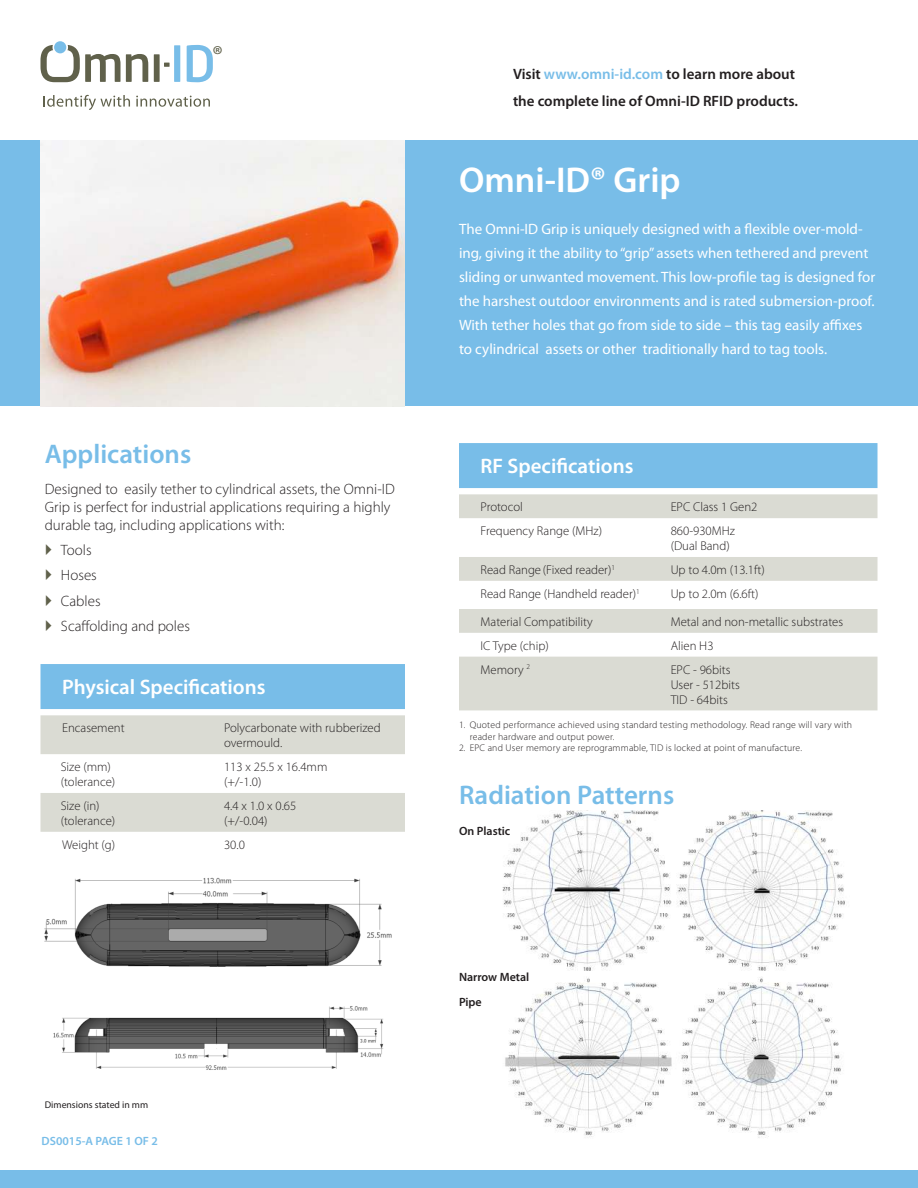
<style>
.page{position:relative;width:918px;height:1188px;background:#fff}
.page>*{position:absolute;margin:0;border:0;box-sizing:border-box;transform-origin:0 0}
.t1{font:600 36px "Myriad Pro";color:#fff}
.t2{font:600 27px "Myriad Pro";color:#78bde8}
.t3{font:24.75px "Myriad Pro";color:#60614b}
.t4{font:600 21px "Myriad Pro";color:#fff}
.t5{font:15px/24px "Myriad Pro";color:#fff}
.t6{font:300 15px/25.5px "Myriad Pro";color:#231f20}
.t7{font:600 15px/27px "Myriad Pro";color:#231f20}
.t8{font:300 12.75px/15px "Myriad Pro";color:#231f20}
.t9{font:600 12px/25.5px "Myriad Pro";color:#231f20}
.t10{font:600 12px "Myriad Pro";color:#78bde8}
.t11{font:300 9.75px/11.2px "Myriad Pro";letter-spacing:.02em;color:#231f20}
.t12{font:9.75px "Myriad Pro";color:#231f20}
.s1{color:#78bde8}
</style>
<div class="page">
<div style="left:0;top:1170px;width:918px;height:18px;background:#78bde8"></div>
<svg style="left:44px;top:95px;width:86px;height:14px"></svg>
<svg style="left:136px;top:96px;width:74px;height:11px"></svg>
<svg style="left:40px;top:45px;width:108px;height:37px"></svg>
<div style="left:154px;top:54px;width:6px;height:28px;background:#60614b"></div>
<svg style="left:164px;top:63px;width:6px;height:4px"></svg>
<div style="left:174px;top:45px;width:6px;height:37px;background:#78bde8"></div>
<svg style="left:187px;top:45px;width:26px;height:37px"></svg>
<div style="left:54px;top:41px;width:12px;height:12px;background:#78bde8;border-radius:50%"></div>
<div style="left:0;top:140px;width:918px;height:266px;background:#78bde8"></div>
<div style="left:40px;top:664px;width:365px;height:45px;background:#78bde8"></div>
<svg style="left:40px;top:715px;width:365px;height:117px"></svg>
<div style="left:459px;top:443px;width:419px;height:45px;background:#78bde8"></div>
<svg style="left:459px;top:494px;width:419px;height:216px;fill:#dadbd3"></svg>
<img style="left:502px;top:810px;width:343px;height:328px">
<img style="left:40px;top:140px;width:365px;height:266px">
<img style="left:44px;top:877px;width:348px;height:193px">
<h3 class="t3" style="left:213px;top:39px;width:12px">®</h3>
<h2 class="t2" style="left:45px;top:436px;width:148px">Applications</h2>
<p class="t6" style="left:45px;top:480px;width:351px;line-height:18px">Designed to easily tether to cylindrical assets, the Omni-ID<br>Grip is perfect for industrial applications requiring a highly durable tag, including applications with:</p>
<p class="t6" style="left:61px;top:537px;width:130px">Tools<br>Hoses<br>Cables<br>Scaffolding and poles</p>
<h3 class="t4" style="left:62px;top:673px;width:205px">Physical Specifications</h3>
<p class="t8" style="left:62px;top:721px;width:64px">Encasement</p>
<p class="t8" style="left:224px;top:721px;width:158px">Polycarbonate with rubberized overmould.</p>
<p class="t8" style="left:61px;top:759px;width:56px">Size (mm) (tolerance)</p>
<p class="t8" style="left:224px;top:759px;width:105px">113 x 25.5 x 16.4mm (+/-1.0)</p>
<p class="t8" style="left:61px;top:798px;width:56px">Size (in) (tolerance)</p>
<p class="t8" style="left:224px;top:798px;width:74px">4.4 x 1.0 x 0.65 (+/-0.04)</p>
<p class="t8" style="left:62px;top:837px;width:55px">Weight (g)</p>
<p class="t8" style="left:224px;top:837px;width:22px">30.0</p>
<p class="t12" style="left:45px;top:1099px;width:105px">Dimensions stated in mm</p>
<p class="t10" style="left:42px;top:1134px;width:118px">DS0015-A PAGE 1 OF 2</p>
<p class="t7" style="left:513px;top:60px;width:287px">Visit <span class="s1">www.omni-id.com</span> to learn more about the complete line of Omni-ID RFID products.</p>
<h1 class="t1" style="left:459px;top:157px;width:223px">Omni-ID® Grip</h1>
<p class="t5" style="left:459px;top:217px;width:418px">The Omni-ID Grip is uniquely designed with a flexible over-mold&shy;ing, giving it the ability to “grip” assets when tethered and prevent sliding or unwanted movement. This low-profile tag is designed for the harshest outdoor environments and is rated submersion-proof.<br>With tether holes that go from side to side – this tag easily affixes to cylindrical assets or other traditionally hard to tag tools.</p>
<h3 class="t4" style="left:481px;top:452px;width:154px">RF Specifications</h3>
<p class="t8" style="left:481px;top:500px;width:44px">Protocol</p>
<p class="t8" style="left:671px;top:500px;width:88px">EPC Class 1 Gen2</p>
<p class="t8" style="left:481px;top:523px;width:123px">Frequency Range (MHz)</p>
<p class="t8" style="left:671px;top:523px;width:66px">860-930MHz (Dual Band)</p>
<p class="t8" style="left:481px;top:562px;width:136px">Read Range (Fixed reader)<sup>1</sup></p>
<p class="t8" style="left:671px;top:562px;width:96px">Up to 4.0m (13.1ft)</p>
<p class="t8" style="left:481px;top:586px;width:161px">Read Range (Handheld reader)<sup>1</sup></p>
<p class="t8" style="left:671px;top:586px;width:89px">Up to 2.0m (6.6ft)</p>
<p class="t8" style="left:481px;top:614px;width:114px">Material Compatibility</p>
<p class="t8" style="left:671px;top:614px;width:174px">Metal and non-metallic substrates</p>
<p class="t8" style="left:481px;top:638px;width:70px">IC Type (chip)</p>
<p class="t8" style="left:671px;top:638px;width:44px">Alien H3</p>
<p class="t8" style="left:481px;top:662px;width:51px">Memory <sup>2</sup></p>
<p class="t8" style="left:671px;top:662px;width:71px">EPC - 96bits<br>User - 512bits<br>TID - 64bits</p>
<p class="t11" style="left:470px;top:719px;width:384px;text-indent:-11px">1. Quoted performance achieved using standard testing methodology. Read range will vary with reader hardware and output power.</p>
<p class="t11" style="left:459px;top:742px;width:345px">2. EPC and User memory are reprogrammable, TID is locked at point of manufacture.</p>
<h2 class="t2" style="left:459px;top:777px;width:217px">Radiation Patterns</h2>
<p class="t9" style="left:459px;top:818px;width:53px">On Plastic</p>
<p class="t9" style="left:459px;top:964px;width:72px">Narrow Metal<br>Pipe</p>
</div>
